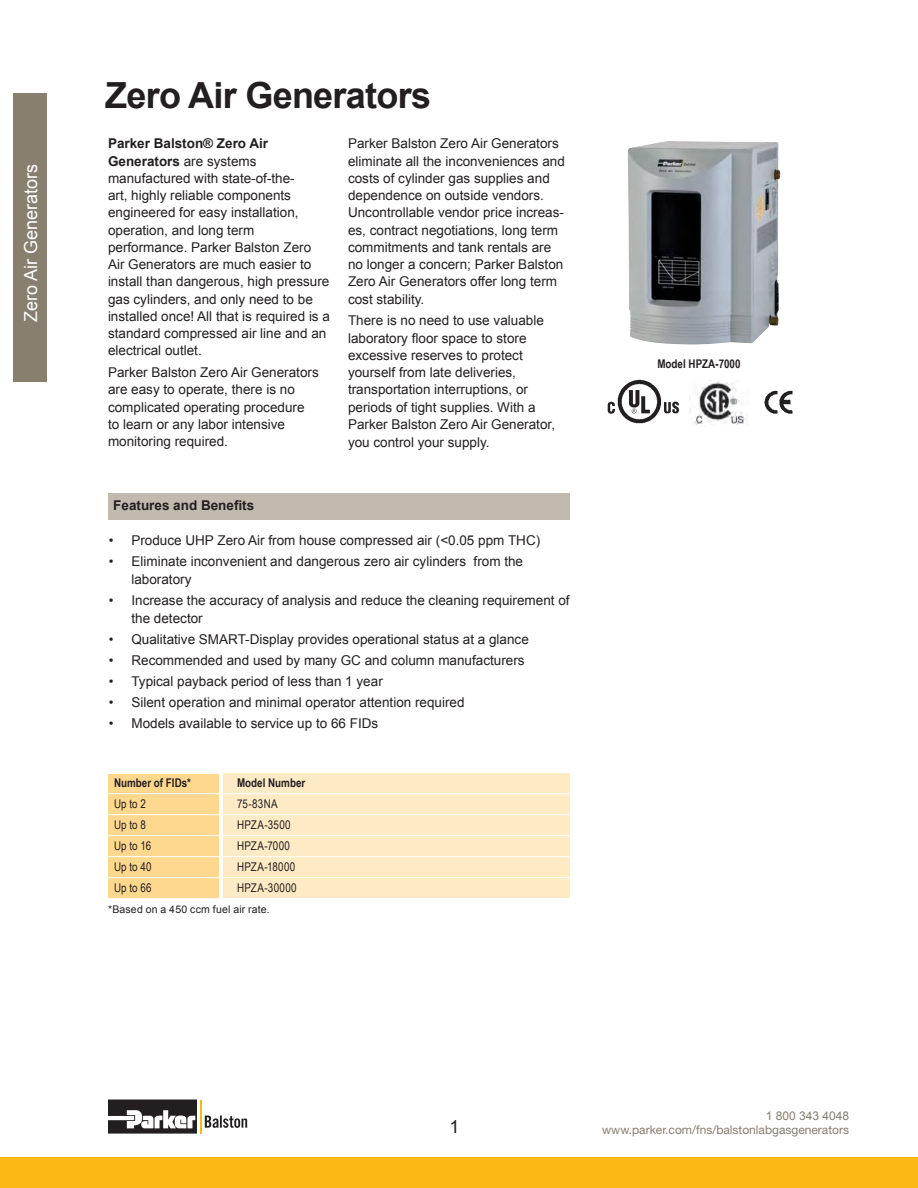
<style>
.page{position:relative;width:918px;height:1188px;background:#fff}
.page>*{position:absolute;margin:0;border:0;box-sizing:border-box;transform-origin:0 0}
.A_Head{font:700 36px "Arial";letter-spacing:-.02em;color:#231f20}
.t1{font:18px "Arial";color:#fff}
.t2{font:18px "Arial";color:#231f20}
.BT{font:13.5px/17.2px "Arial";color:#231f20}
.List_BT{font:13.5px/18px "Arial";color:#231f20}
.t3{font:700 13.5px "Arial";color:#231f20}
.Chart_BT{font:12px "Arial Narrow";letter-spacing:.02em;color:#231f20}
.t4{font:12px "Helvetica Neue LT Std";color:#887d6e}
.t5{font:700 12px "Arial Narrow";color:#231f20}
.t6{font:12px "Arial";color:#887d6e}
.Chart_BT-2{font:10.5px "Arial";letter-spacing:.02em;color:#231f20}
.s1{font-weight:700}
</style>
<div class="page">
<div style="left:14px;top:93px;width:33px;height:289px;background:#887f6f"></div>
<svg style="left:205px;top:1116px;width:42px;height:12px"></svg>
<svg style="left:108px;top:1100px;width:89px;height:34px"></svg>
<hr style="left:200px;top:1100px;width:2px;height:33px;background:#fcb814">
<div style="left:0;top:1158px;width:918px;height:30px;background:#fcb814"></div>
<img style="left:627px;top:141px;width:154px;height:204px">
<img style="left:607px;top:379px;width:73px;height:45px">
<img style="left:689px;top:381px;width:58px;height:46px">
<img style="left:764px;top:390px;width:29px;height:24px">
<div style="left:224px;top:773px;width:346px;height:125px;background:#feeac4"></div>
<div style="left:108px;top:774px;width:110px;height:125px;background:#fed88f"></div>
<hr style="left:108px;top:793px;width:473px;height:1px;background:#fff">
<hr style="left:108px;top:814px;width:473px;height:1px;background:#fff">
<hr style="left:108px;top:835px;width:473px;height:1px;background:#fff">
<hr style="left:108px;top:856px;width:473px;height:1px;background:#fff">
<hr style="left:108px;top:877px;width:473px;height:1px;background:#fff">
<hr style="left:108px;top:898px;width:473px;height:1px;background:#fff">
<div style="left:109px;top:494px;width:461px;height:26px;background:#c1bbaf"></div>
<p class="t1" style="left:21px;top:322px;width:160px;rotate:-90deg">Zero Air Generators</p>
<p class="A_Head" style="left:105px;top:75px;width:327px">Zero Air Generators</p>
<p class="BT" style="left:108px;top:135px;width:223px"><span class="s1">Parker Balston® Zero Air<br>Generators</span> are systems manufactured with state-of-the-<br>art, highly reliable components engineered for easy installation, operation, and long term performance. Parker Balston Zero<br>Air Generators are much easier to install than dangerous, high pressure gas cylinders, and only need to be installed once! All that is required is a standard compressed air line and an electrical outlet.</p>
<p class="BT" style="left:108px;top:364px;width:212px">Parker Balston Zero Air Generators are easy to operate, there is no complicated operating procedure to learn or any labor intensive monitoring required.</p>
<p class="BT" style="left:348px;top:135px;width:218px">Parker Balston Zero Air Generators eliminate all the inconveniences and costs of cylinder gas supplies and dependence on outside vendors.<br>Uncontrollable vendor price increas&shy;es, contract negotiations, long term commitments and tank rentals are no longer a concern; Parker Balston Zero Air Generators offer long term cost stability.</p>
<p class="BT" style="left:348px;top:312px;width:209px">There is no need to use valuable laboratory floor space to store excessive reserves to protect yourself from late deliveries, transportation interruptions, or periods of tight supplies. With a<br>Parker Balston Zero Air Generator, you control your supply.</p>
<p class="t3" style="left:113px;top:497px;width:143px">Features and Benefits</p>
<p class="List_BT" style="left:109px;top:531px;width:433px">• Produce UHP Zero Air from house compressed air (&lt;0.05 ppm THC)</p>
<p class="List_BT" style="left:131px;top:552px;width:393px;text-indent:-23px">• Eliminate inconvenient and dangerous zero air cylinders from the laboratory</p>
<p class="List_BT" style="left:131px;top:591px;width:440px;text-indent:-22px">• Increase the accuracy of analysis and reduce the cleaning requirement of the detector</p>
<p class="List_BT" style="left:109px;top:630px;width:421px">• Qualitative SMART-Display provides operational status at a glance</p>
<p class="List_BT" style="left:109px;top:651px;width:417px">• Recommended and used by many GC and column manufacturers</p>
<p class="List_BT" style="left:109px;top:672px;width:275px">• Typical payback period of less than 1 year</p>
<p class="List_BT" style="left:109px;top:693px;width:357px">• Silent operation and minimal operator attention required</p>
<p class="List_BT" style="left:109px;top:714px;width:271px">• Models available to service up to 66 FIDs</p>
<p class="t5" style="left:114px;top:774px;width:79px">Number of FIDs*</p>
<p class="t5" style="left:237px;top:774px;width:70px">Model Number</p>
<p class="Chart_BT" style="left:114px;top:795px;width:33px">Up to 2</p>
<p class="Chart_BT" style="left:237px;top:795px;width:42px">75-83NA</p>
<p class="Chart_BT" style="left:114px;top:816px;width:33px">Up to 8</p>
<p class="Chart_BT" style="left:237px;top:816px;width:55px">HPZA-3500</p>
<p class="Chart_BT" style="left:114px;top:837px;width:39px">Up to 16</p>
<p class="Chart_BT" style="left:237px;top:837px;width:55px">HPZA-7000</p>
<p class="Chart_BT" style="left:114px;top:858px;width:39px">Up to 40</p>
<p class="Chart_BT" style="left:237px;top:858px;width:60px">HPZA-18000</p>
<p class="Chart_BT" style="left:114px;top:879px;width:39px">Up to 66</p>
<p class="Chart_BT" style="left:237px;top:879px;width:61px">HPZA-30000</p>
<p class="Chart_BT-2" style="left:108px;top:904px;width:163px">*Based on a 450 ccm fuel air rate.</p>
<p class="t5" style="left:657px;top:355px;width:85px">Model HPZA-7000</p>
<h2 class="t2" style="left:450px;top:1115px;width:12px">1</h2>
<p class="t6" style="left:766px;top:1109px;width:85px">1 800 343 4048</p>
<p class="t4" style="left:602px;top:1123px;width:248px">www.parker.com/fns/balstonlabgasgenerators</p>
</div>
